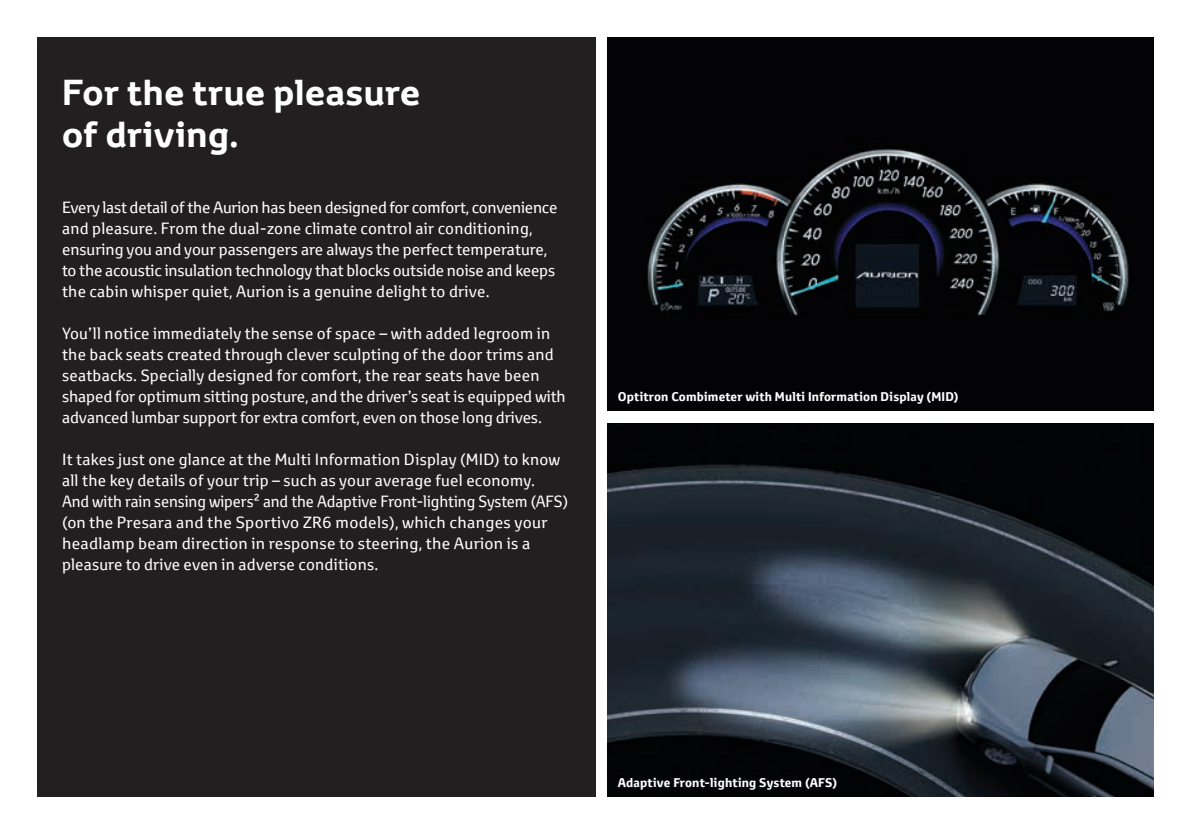
<style>
.page{position:relative;width:1191px;height:834px;background:#fff}
.page>*{position:absolute;margin:0;border:0;box-sizing:border-box;transform-origin:0 0}
.Heading_White{font:700 35px/42px "Toyota Display";letter-spacing:.015em;color:#fff}
.Multi-Column_Body_Bl{font:15.75px/21px "Toyota Text";letter-spacing:.015em;color:#fff}
.t1{font:700 12.25px "Toyota Text";letter-spacing:.015em;color:#fff}
</style>
<div class="page">
<img style="left:608px;top:423px;width:545px;height:373px">
<div style="left:37px;top:37px;width:558px;height:759px;background:#231f20"></div>
<img style="left:608px;top:37px;width:545px;height:373px">
<p class="Heading_White" style="left:62px;top:71px;width:360px">For the true pleasure of driving.</p>
<p class="Multi-Column_Body_Bl" style="left:62px;top:196px;width:497px">Every last detail of the Aurion has been designed for comfort, convenience and pleasure. From the dual-zone climate control air conditioning, ensuring you and your passengers are always the perfect temperature, to the acoustic insulation technology that blocks outside noise and keeps the cabin whisper quiet, Aurion is a genuine delight to drive.</p>
<p class="Multi-Column_Body_Bl" style="left:62px;top:322px;width:505px">You’ll notice immediately the sense of space – with added legroom in the back seats created through clever sculpting of the door trims and seatbacks. Specially designed for comfort, the rear seats have been shaped for optimum sitting posture, and the driver’s seat is equipped with advanced lumbar support for extra comfort, even on those long drives.</p>
<p class="Multi-Column_Body_Bl" style="left:62px;top:448px;width:507px">It takes just one glance at the Multi Information Display (MID) to know all the key details of your trip – such as your average fuel economy.<br>And with rain sensing wipers2 and the Adaptive Front-lighting System (AFS) (on the Presara and the Sportivo ZR6 models), which changes your headlamp beam direction in response to steering, the Aurion is a pleasure to drive even in adverse conditions.</p>
<p class="t1" style="left:618px;top:388px;width:342px">Optitron Combimeter with Multi Information Display (MID)</p>
<p class="t1" style="left:618px;top:774px;width:221px">Adaptive Front-lighting System (AFS)</p>
</div>
